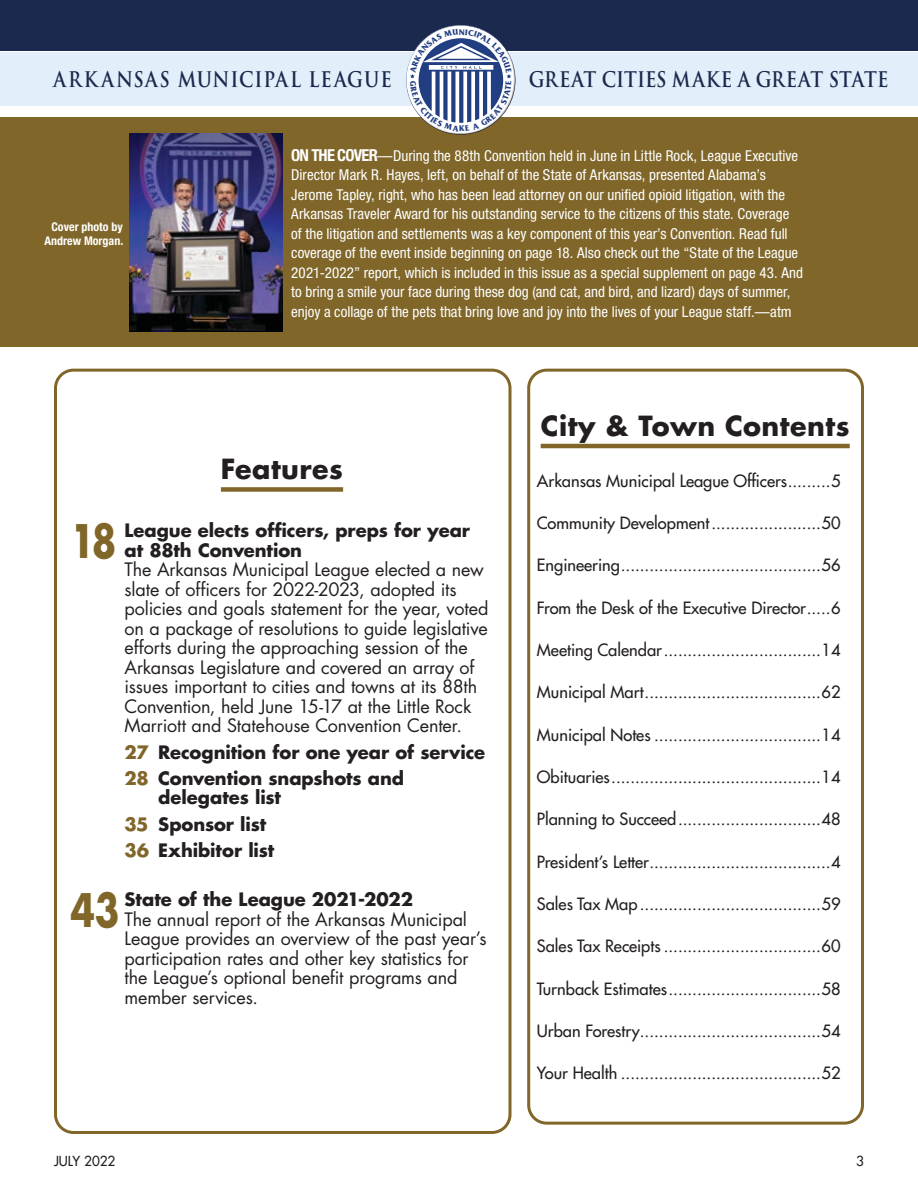
<style>
.page{position:relative;width:918px;height:1188px;background:#fff}
.page>*{position:absolute;margin:0;border:0;box-sizing:border-box;transform-origin:0 0}
.t1{font:700 45px "Futura LT Pro";color:#806629;scale:.8 1}
.t2{font:700 27px "Futura LT Pro";letter-spacing:.02em;color:#231f20}
.t3{font:700 21px "Trajan Pro";letter-spacing:-.005em;color:#1a294d;scale:.86 1}
.t4{font:700 21px "Trajan Pro";letter-spacing:.045em;color:#1a294d;scale:.86 1}
.t5{font:18px/19.5px "Futura LT Pro";letter-spacing:-.005em;color:#231f20}
.t6{font:700 18px/26.2px "Futura LT Pro";letter-spacing:-.005em;color:#231f20}
.t7{font:500 16.5px "Futura LT Pro";color:#231f20}
.t8{font:condensed 15px/19.5px "Helvetica Neue LT Std";color:#fff}
.t9{font:500 13.5px "Futura LT Pro";color:#231f20}
.t10{font:700 condensed 12px/14.4px "Helvetica Neue LT Std";color:#fff;text-align:center}
.s1{font-weight:700;font-size:16.5px}
.s2{color:#806629}
</style>
<div class="page">
<div style="left:221px;top:487px;width:122px;height:5px;background:#806629"></div>
<div style="left:54px;top:369px;width:458px;height:765px;border:3px solid #806629;border-radius:18px"></div>
<div style="left:0;top:117px;width:918px;height:229px;background:#806629"></div>
<hr style="left:541px;top:444px;width:309px;height:4px;background:#806629">
<div style="left:527px;top:369px;width:337px;height:756px;border:3px solid #806629;border-radius:18px"></div>
<img style="left:130px;top:133px;width:153px;height:198px">
<div style="left:0;top:52px;width:918px;height:54px;background:#e2eef9"></div>
<div style="left:0;top:0;width:918px;height:51px;background:#1a294d"></div>
<div style="left:405px;top:24px;width:107px;height:80px;background:#fff;opacity:.75"></div>
<div style="left:408px;top:43px;width:111px;height:94px;background:#231f20;opacity:.75"></div>
<svg style="left:406px;top:25px;width:110px;height:110px"></svg>
<p class="t4" style="left:54px;top:66px;width:395px">ARK ANSAS MUNICIPAL LEAGUE</p>
<p class="t3" style="left:529px;top:66px;width:420px">GREAT CITIES MAKE A GREAT STATE</p>
<p class="t10" style="left:44px;top:219px;width:80px">Cover photo by<br>Andrew Morgan.</p>
<p class="t8" style="left:291px;top:145px;width:513px"><span class="s1">ON THE COVER</span>—During the 88th Convention held in June in Little Rock, League Executive Director Mark R. Hayes, left, on behalf of the State of Arkansas, presented Alabama’s Jerome Tapley, right, who has been lead attorney on our unified opioid litigation, with the Arkansas Traveler Award for his outstanding service to the citizens of this state. Coverage of the litigation and settlements was a key component of this year’s Convention. Read full coverage of the event inside beginning on page 18. Also check out the “State of the League 2021-2022” report, which is included in this issue as a special supplement on page 43. And to bring a smile your face during these dog (and cat, and bird, and lizard) days of summer, enjoy a collage of the pets that bring love and joy into the lives of your League staff.—atm</p>
<h2 class="t2" style="left:221px;top:448px;width:124px">Features</h2>
<h1 class="t1" style="left:70px;top:507px;width:59px">18</h1>
<p class="t6" style="left:124px;top:520px;width:347px;line-height:19.5px">League elects officers, preps for year at 88th Convention</p>
<p class="t5" style="left:124px;top:560px;width:366px">The Arkansas Municipal League elected a new slate of officers for 2022-2023, adopted its policies and goals statement for the year, voted on a package of resolutions to guide legislative efforts during the approaching session of the Arkansas Legislature and covered an array of issues important to cities and towns at its 88th Convention, held June 15-17 at the Little Rock Marriott and Statehouse Convention Center.</p>
<p class="t6" style="left:124px;top:738px;width:362px"><span class="s2">27</span> Recognition for one year of service<br><span class="s2">28</span> Convention snapshots and</p>
<p class="t6" style="left:124px;top:784px;width:158px;text-indent:34px">delegates list<br><span class="s2">35</span> Sponsor list<br><span class="s2">36</span> Exhibitor list</p>
<h1 class="t1" style="left:70px;top:876px;width:63px">43</h1>
<p class="t6" style="left:124px;top:886px;width:290px">State of the League 2021-2022</p>
<p class="t5" style="left:124px;top:909px;width:364px">The annual report of the Arkansas Municipal League provides an overview of the past year’s participation rates and other key statistics for the League’s optional benefit programs and member services.</p>
<h2 class="t2" style="left:541px;top:405px;width:311px">City &amp; Town Contents</h2>
<p class="t7" style="left:537px;top:468px;width:305px">Arkansas Municipal League Officers.........5</p>
<p class="t7" style="left:537px;top:511px;width:305px">Community Development.......................50</p>
<p class="t7" style="left:537px;top:553px;width:305px">Engineering..........................................56</p>
<p class="t7" style="left:537px;top:595px;width:305px">From the Desk of the Executive Director.....6</p>
<p class="t7" style="left:537px;top:638px;width:305px">Meeting Calendar.................................14</p>
<p class="t7" style="left:537px;top:680px;width:305px">Municipal Mart.....................................62</p>
<p class="t7" style="left:537px;top:722px;width:305px">Municipal Notes ...................................14</p>
<p class="t7" style="left:537px;top:765px;width:305px">Obituaries............................................14</p>
<p class="t7" style="left:537px;top:807px;width:305px">Planning to Succeed..............................48</p>
<p class="t7" style="left:537px;top:849px;width:305px">President’s Letter......................................4</p>
<p class="t7" style="left:537px;top:892px;width:305px">Sales Tax Map ......................................59</p>
<p class="t7" style="left:537px;top:934px;width:305px">Sales Tax Receipts .................................60</p>
<p class="t7" style="left:537px;top:976px;width:305px">Turnback Estimates................................58</p>
<p class="t7" style="left:537px;top:1019px;width:305px">Urban Forestry......................................54</p>
<p class="t7" style="left:537px;top:1061px;width:305px">Your Health ..........................................52</p>
<p class="t9" style="left:54px;top:1151px;width:63px">July 2022</p>
<p class="t9" style="left:856px;top:1151px;width:9px">3</p>
</div>
